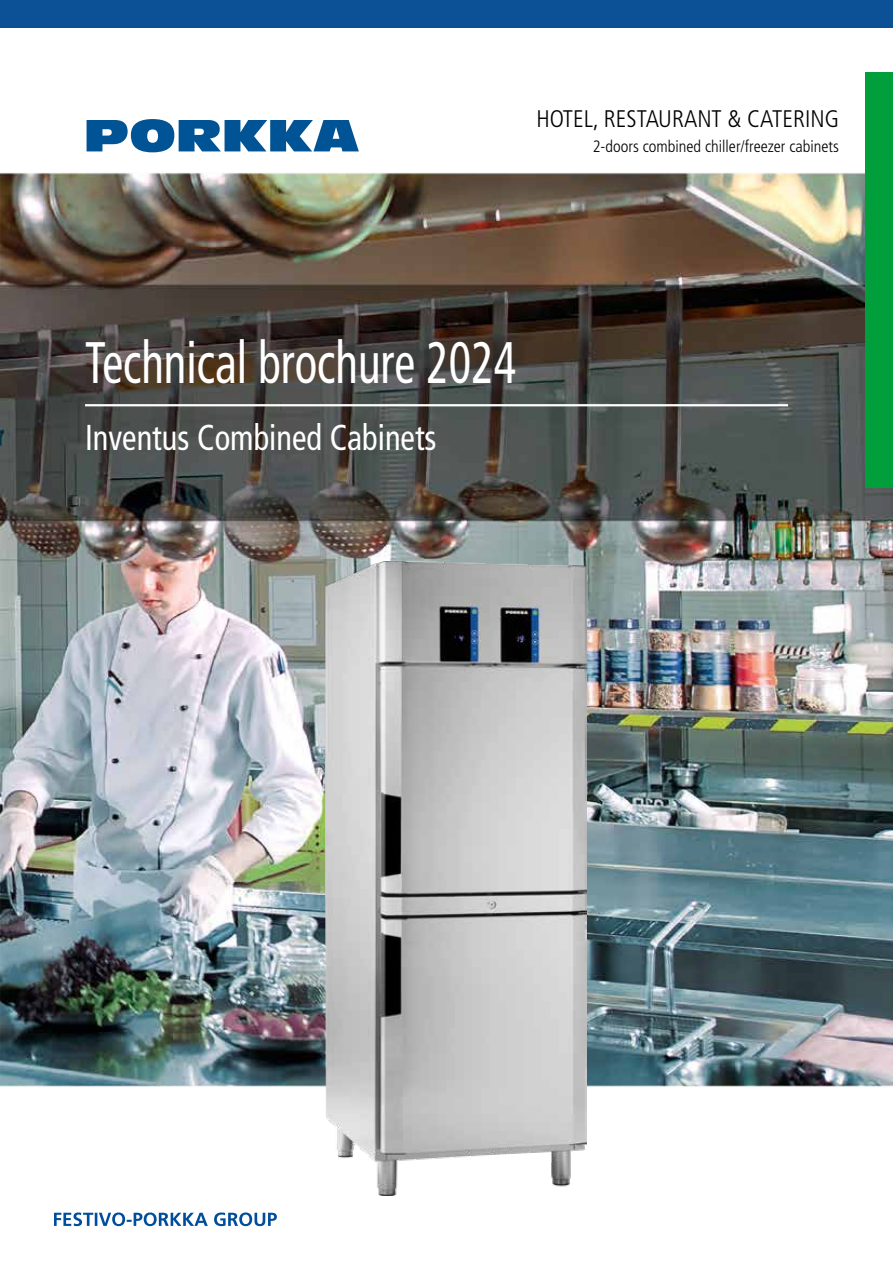
<style>
.page{position:relative;width:893px;height:1263px;background:#fff}
.page>*{position:absolute;margin:0;border:0;box-sizing:border-box;transform-origin:0 0}
.t1{font:condensed 58.5px "Frutiger LT Std";color:#fff;scale:.8 1}
.t2{font:condensed 36px "Frutiger LT Std";color:#fff;scale:.9 1}
.t3{font:300 condensed 24px "Frutiger LT Std";color:#000}
.t4{font:300 condensed 16.5px "Frutiger LT Std";color:#000}
</style>
<div class="page">
<img style="left:0;top:120px;width:893px;height:968px">
<svg style="left:87px;top:119px;width:272px;height:33px"></svg>
<svg style="left:54px;top:1212px;width:223px;height:14px"></svg>
<div style="left:0;top:0;width:893px;height:28px;background:#0c5195"></div>
<div style="left:865px;top:72px;width:28px;height:416px;background:#009f3c"></div>
<hr style="left:85px;top:404px;width:703px;height:2px;background:#fff">
<img style="left:326px;top:561px;width:261px;height:635px">
<h3 class="t3" style="left:536px;top:105px;width:304px">HOTEL, RESTAURANT &amp; CATERING</h3>
<p class="t4" style="left:593px;top:137px;width:248px">2-doors combined chiller/freezer cabinets</p>
<h1 class="t1" style="left:85px;top:329px;width:541px">Technical brochure 2024</h1>
<h2 class="t2" style="left:85px;top:417px;width:392px">Inventus Combined Cabinets</h2>
</div>
